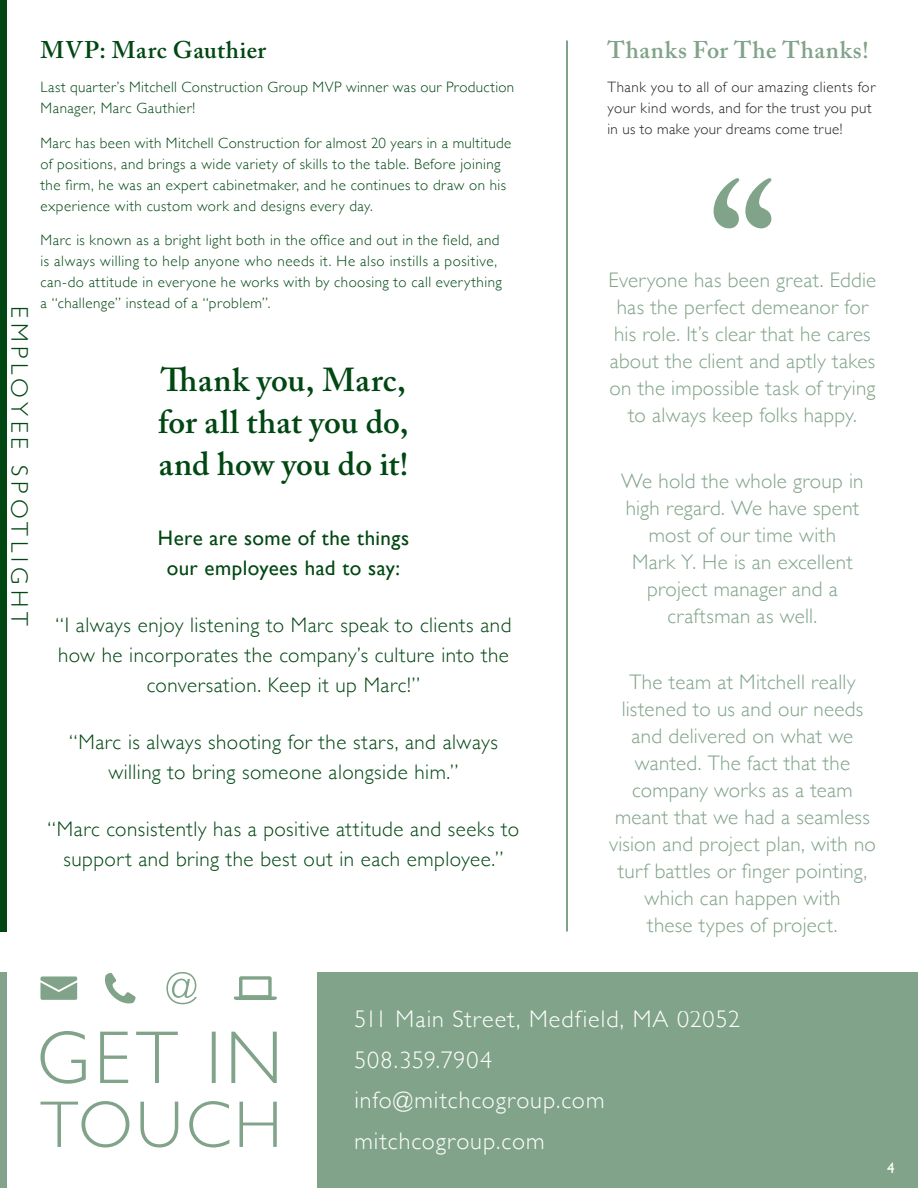
<style>
.page{position:relative;width:918px;height:1188px;background:#fff}
.page>*{position:absolute;margin:0;border:0;box-sizing:border-box;transform-origin:0 0}
.t1{font:600 33px/42px "Adobe Caslon Pro";color:#004712;text-align:justify}
.t2{font:300 24px/40.5px "Gill Sans";letter-spacing:.04em;color:#fff}
.t3{font:600 24px "Adobe Caslon Pro";letter-spacing:.03em;color:#80a389}
.t4{font:300 24px "Gill Sans";letter-spacing:.205em;color:#004712}
.t5{font:600 24px "Adobe Caslon Pro";letter-spacing:.025em;color:#004712}
.t6{font:300 21px/27px "Gill Sans";letter-spacing:.015em;color:#80a389;text-align:center}
.t7{font:300 21px/30px "Gill Sans";letter-spacing:.025em;color:#004712;text-align:center}
.t8{font:21px/30px "Gill Sans";letter-spacing:.02em;color:#004712;text-align:center}
.t9{font:300 15px/21px "Gill Sans";letter-spacing:.03em;color:#004712}
.t10{font:300 15px/21px "Gill Sans";letter-spacing:.03em;color:#231f20}
.t11{font:15px "Gill Sans";color:#fff}
</style>
<div class="page">
<div style="left:317px;top:972px;width:601px;height:216px;background:#80a389"></div>
<div style="left:0;top:972px;width:7px;height:216px;background:#80a389"></div>
<div style="left:0;top:0;width:7px;height:932px;background:#004712"></div>
<svg style="left:40px;top:1101px;width:237px;height:47px"></svg>
<svg style="left:40px;top:1031px;width:237px;height:53px"></svg>
<svg style="left:40px;top:976px;width:37px;height:24px"></svg>
<svg style="left:234px;top:976px;width:43px;height:24px"></svg>
<svg style="left:105px;top:973px;width:31px;height:31px"></svg>
<svg style="left:166px;top:972px;width:31px;height:32px"></svg>
<hr style="left:567px;top:40px;width:1px;height:892px;background:#004712">
<svg style="left:714px;top:178px;width:57px;height:50px"></svg>
<h2 class="t4" style="left:38px;top:306px;width:321px;rotate:90deg">EMPLOYEE SPOTLIGHT</h2>
<h2 class="t5" style="left:40px;top:35px;width:227px">MVP: Marc Gauthier</h2>
<p class="t9" style="left:40px;top:76px;width:475px">Last quarter’s Mitchell Construction Group MVP winner was our Production<br>Manager, Marc Gauthier!</p>
<p class="t9" style="left:40px;top:131px;width:472px">Marc has been with Mitchell Construction for almost 20 years in a multitude of positions, and brings a wide variety of skills to the table. Before joining the firm, he was an expert cabinetmaker, and he continues to draw on his experience with custom work and designs every day.</p>
<p class="t9" style="left:40px;top:229px;width:463px">Marc is known as a bright light both in the office and out in the field, and is always willing to help anyone who needs it. He also instills a positive, can-do attitude in everyone he works with by choosing to call everything a “challenge” instead of a “problem”.</p>
<h1 class="t1" style="left:158px;top:358px;width:252px">Thank you, Marc, for all that you do, and how you do it!</h1>
<h3 class="t8" style="left:158px;top:523px;width:253px">Here are some of the things our employees had to say:</h3>
<h3 class="t7" style="left:56px;top:609px;width:457px">“I always enjoy listening to Marc speak to clients and how he incorporates the company’s culture into the conversation. Keep it up Marc!”</h3>
<h3 class="t7" style="left:69px;top:726px;width:430px">“Marc is always shooting for the stars, and always willing to bring someone alongside him.”</h3>
<h3 class="t7" style="left:48px;top:813px;width:473px">“Marc consistently has a positive attitude and seeks to support and bring the best out in each employee.”</h3>
<h2 class="t3" style="left:608px;top:35px;width:263px">Thanks For The Thanks!</h2>
<p class="t10" style="left:608px;top:76px;width:269px">Thank you to all of our amazing clients for your kind words, and for the trust you put in us to make your dreams come true!</p>
<h3 class="t6" style="left:609px;top:266px;width:269px">Everyone has been great. Eddie has the perfect demeanor for his role. It’s clear that he cares about the client and aptly takes on the impossible task of trying to always keep folks happy.</h3>
<h3 class="t6" style="left:621px;top:466px;width:244px">We hold the whole group in high regard. We have spent most of our time with<br>Mark Y. He is an excellent project manager and a craftsman as well.</h3>
<p class="t6" style="left:609px;top:667px;width:268px">The team at Mitchell really listened to us and our needs and delivered on what we wanted. The fact that the company works as a team meant that we had a seamless vision and project plan, with no turf battles or finger pointing, which can happen with<br>these types of project.</p>
<h2 class="t2" style="left:354px;top:998px;width:387px">511 Main Street, Medfield, MA 02052<br>508.359.7904 info@mitchcogroup.com mitchcogroup.com</h2>
<p class="t11" style="left:887px;top:1159px;width:9px">4</p>
</div>
